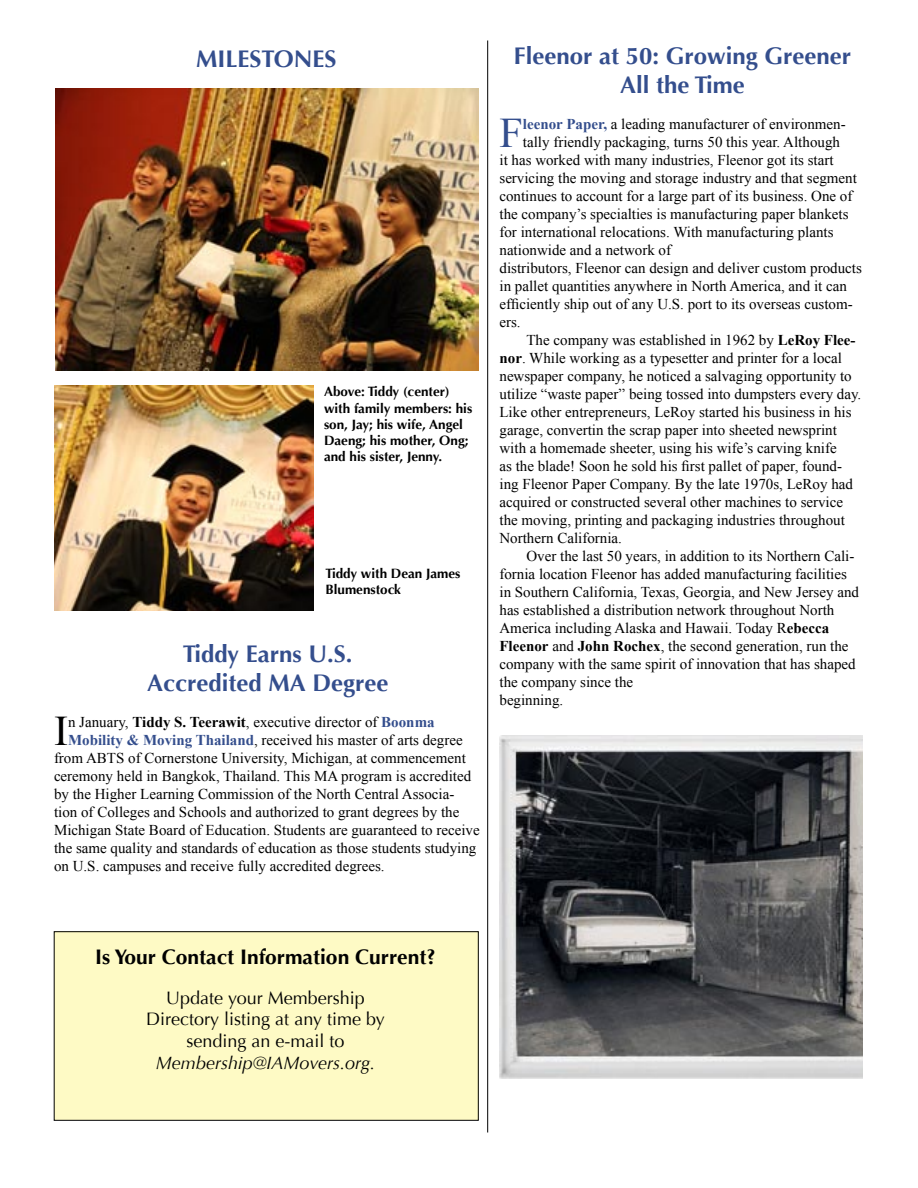
<style>
.page{position:relative;width:918px;height:1188px;background:#fff}
.page>*{position:absolute;margin:0;border:0;box-sizing:border-box;transform-origin:0 0}
.dropcap{font:42.15px "Times New Roman";color:#000}
.dropcap-2{font:42.15px "Times New Roman";color:#344e8d}
.departmenttitle{font:700 24px/28.8px "Optima";color:#344e8d;text-align:center}
.departmenttitle-2{font:700 21px "Optima";color:#000}
.portalsubhead{font:18px "Optima";color:#000}
.portalsubhead-2{font:italic 18px "Optima";color:#000}
.dropcap-3{font:15px "Times New Roman";color:#000}
.portal_text{font:15px/18px "Times New Roman";color:#000}
.photocaption{font:700 13.5px/16.2px "Optima";color:#000}
.s1{font-weight:700}
.s2{font-weight:700;color:#344e8d}
</style>
<div class="page">
<hr style="left:487px;top:40px;width:1px;height:1092px;background:#000">
<img style="left:54px;top:386px;width:260px;height:225px">
<img style="left:500px;top:735px;width:362px;height:344px">
<img style="left:56px;top:88px;width:422px;height:282px">
<div style="left:54px;top:932px;width:424px;height:188px;background:#fefac5"></div>
<div style="left:54px;top:932px;width:424px;height:189px;border:1px solid #000"></div>
<p class="departmenttitle" style="left:196px;top:45px;width:142px">MILESTONES</p>
<p class="photocaption" style="left:324px;top:384px;width:150px">Above: Tiddy (center) with family members: his son, Jay; his wife, Angel<br>Daeng; his mother, Ong; and his sister, Jenny.</p>
<p class="photocaption" style="left:326px;top:565px;width:137px">Tiddy with Dean James<br>Blumenstock</p>
<p class="departmenttitle" style="left:183px;top:639px;width:171px">Tiddy Earns U.S.</p>
<p class="departmenttitle" style="left:147px;top:668px;width:243px">Accredited MA Degree</p>
<p class="dropcap" style="left:54px;top:702px;width:16px">I</p>
<p class="dropcap-3" style="left:68px;top:711px;width:368px">n January, <span class="s1">Tiddy S. Teerawit</span>, executive director of <span class="s2">Boonma</span></p>
<p class="dropcap-3" style="left:68px;top:729px;width:396px"><span class="s2">Mobility &amp; Moving Thailand</span>, received his master of arts degree</p>
<p class="dropcap-3" style="left:54px;top:747px;width:413px">from ABTS of Cornerstone University, Michigan, at commencement</p>
<p class="dropcap-3" style="left:54px;top:765px;width:419px">ceremony held in Bangkok, Thailand. This MA program is accredited</p>
<p class="dropcap-3" style="left:54px;top:783px;width:402px">by the Higher Learning Commission of the North Central Associa-</p>
<p class="dropcap-3" style="left:54px;top:801px;width:407px">tion of Colleges and Schools and authorized to grant degrees by the</p>
<p class="dropcap-3" style="left:54px;top:819px;width:427px">Michigan State Board of Education. Students are guaranteed to receive</p>
<p class="dropcap-3" style="left:54px;top:837px;width:424px">the same quality and standards of education as those students studying</p>
<p class="dropcap-3" style="left:54px;top:855px;width:332px">on U.S. campuses and receive fully accredited degrees.</p>
<p class="departmenttitle" style="left:514px;top:42px;width:339px">Fleenor at 50: Growing Greener<br>All the Time</p>
<p class="dropcap-2" style="left:500px;top:104px;width:25px">F</p>
<p class="dropcap-3" style="left:523px;top:114px;width:324px"><span class="s2">leenor Paper,</span> a leading manufacturer of environmen-</p>
<p class="dropcap-3" style="left:523px;top:132px;width:319px">tally friendly packaging, turns 50 this year. Although</p>
<p class="dropcap-3" style="left:500px;top:150px;width:336px">it has worked with many industries, Fleenor got its start</p>
<p class="dropcap-3" style="left:500px;top:168px;width:359px">servicing the moving and storage industry and that segment</p>
<p class="dropcap-3" style="left:500px;top:186px;width:354px">continues to account for a large part of its business. One of</p>
<p class="dropcap-3" style="left:500px;top:204px;width:351px">the company’s specialties is manufacturing paper blankets</p>
<p class="dropcap-3" style="left:500px;top:222px;width:336px">for international relocations. With manufacturing plants</p>
<p class="dropcap-3" style="left:500px;top:240px;width:173px">nationwide and a network of</p>
<p class="dropcap-3" style="left:500px;top:258px;width:364px">distributors, Fleenor can design and deliver custom products</p>
<p class="dropcap-3" style="left:500px;top:276px;width:349px">in pallet quantities anywhere in North America, and it can</p>
<p class="dropcap-3" style="left:500px;top:294px;width:355px">efficiently ship out of any U.S. port to its overseas custom-</p>
<p class="dropcap-3" style="left:500px;top:312px;width:23px">ers.</p>
<p class="portal_text" style="left:500px;top:331px;width:363px;text-indent:27px">The company was established in 1962 by <span class="s1">LeRoy Flee&shy;nor</span>. While working as a typesetter and printer for a local newspaper company, he noticed a salvaging opportunity to utilize “waste paper” being tossed into dumpsters every day.<br>Like other entrepreneurs, LeRoy started his business in his garage, convertin the scrap paper into sheeted newsprint with a homemade sheeter, using his wife’s carving knife<br>as the blade! Soon he sold his first pallet of paper, found&shy;ing Fleenor Paper Company. By the late 1970s, LeRoy had acquired or constructed several other machines to service the moving, printing and packaging industries throughout Northern California.</p>
<p class="portal_text" style="left:500px;top:547px;width:361px;text-indent:27px">Over the last 50 years, in addition to its Northern Cali&shy;fornia location Fleenor has added manufacturing facilities in Southern California, Texas, Georgia, and New Jersey and has established a distribution network throughout North America including Alaska and Hawaii. Today R<span class="s1">ebecca Fleenor</span> and <span class="s1">John Rochex</span>, the second generation, run the company with the same spirit of innovation that has shaped the company since the</p>
<p class="portal_text" style="left:500px;top:691px;width:65px">beginning.</p>
<p class="departmenttitle-2" style="left:95px;top:945px;width:342px">Is Your Contact Information Current?</p>
<p class="portalsubhead" style="left:166px;top:987px;width:200px">Update your Membership</p>
<p class="portalsubhead" style="left:146px;top:1009px;width:240px">Directory listing at any time by</p>
<p class="portalsubhead" style="left:186px;top:1031px;width:160px">sending an e-mail to</p>
<p class="portalsubhead-2" style="left:156px;top:1052px;width:221px">Membership@IAMovers.org.</p>
</div>
